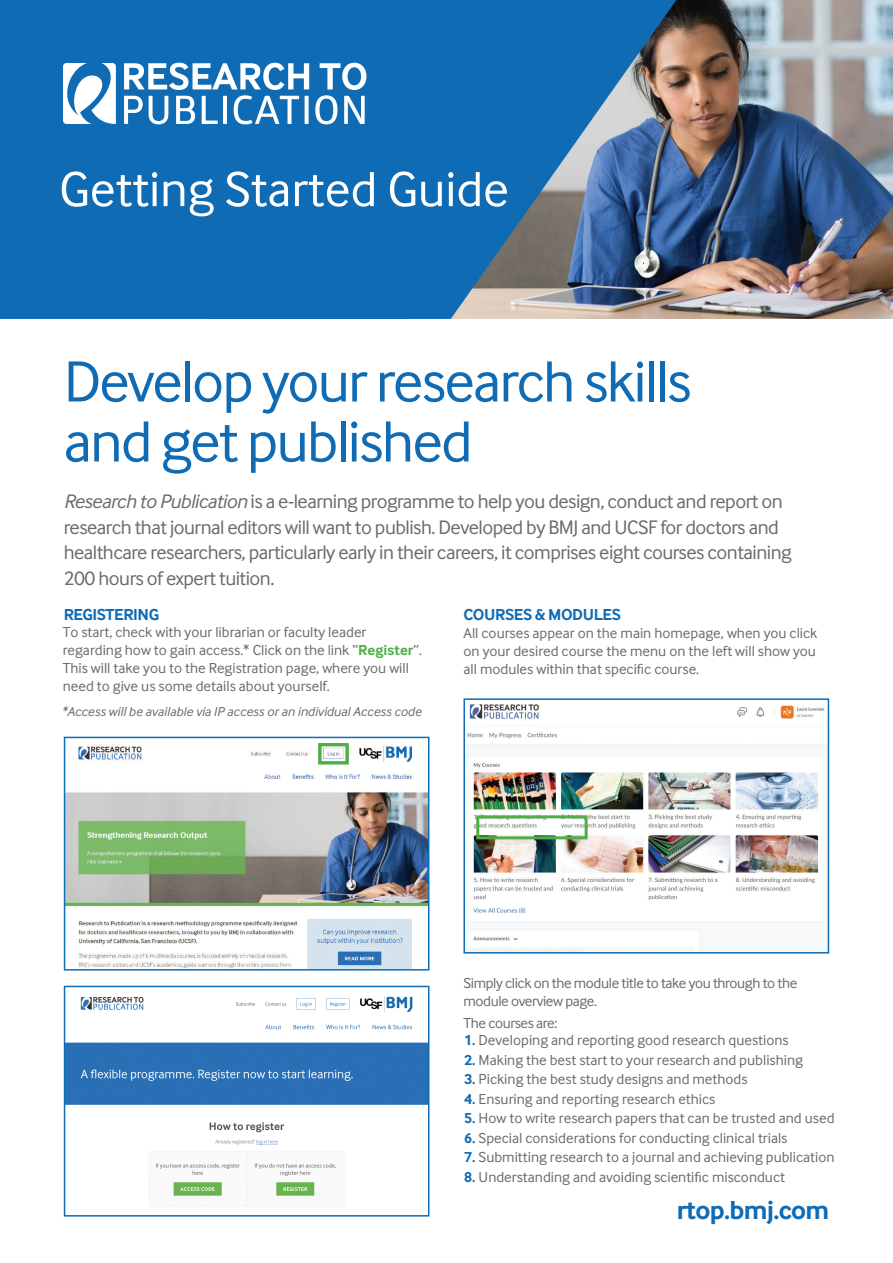
<style>
.page{position:relative;width:893px;height:1263px;background:#fff}
.page>*{position:absolute;margin:0;border:0;box-sizing:border-box;transform-origin:0 0}
.t1{font:60px/60px "Inter Face";letter-spacing:-.03em;color:#0f6bb4}
.t2{font:51px "Inter Face";color:#fff}
.t3{font:700 27px "Inter Face";letter-spacing:-.025em;color:#0f6bb4}
.t4{font:20.25px/25.5px "Inter Face";letter-spacing:-.025em;color:#696a6f}
.t5{font:700 16.5px "Inter Face";letter-spacing:-.025em;color:#0f6bb4}
.t6{font:15px/18px "Inter Face";color:#696a6f}
.t7{font:15px/18px "Inter Face";letter-spacing:-.025em;color:#696a6f}
.t8{font:italic 13.5px "Inter Face";color:#696a6f}
.s1{font-style:italic}
.s2{font-weight:700;color:#4faf47}
.s3{font-weight:700;color:#0f6bb4}
</style>
<div class="page">
<img style="left:676px;top:0;width:217px;height:319px">
<svg style="left:0;top:0;width:676px;height:319px;background:#226fae"></svg>
<img style="left:67px;top:745px;width:359px;height:222px">
<div style="left:64px;top:737px;width:365px;height:233px;border:2px solid #0a70b8"></div>
<img style="left:67px;top:996px;width:359px;height:211px">
<div style="left:64px;top:986px;width:365px;height:230px;border:2px solid #0f6bb4"></div>
<img style="left:466px;top:704px;width:360px;height:246px">
<div style="left:463px;top:698px;width:366px;height:255px;border:2px solid #0f6bb4"></div>
<div style="left:476px;top:815px;width:112px;height:24px;border:3px solid #4faf47"></div>
<div style="left:318px;top:743px;width:31px;height:21px;border:3px solid #4faf47"></div>
<svg style="left:63px;top:63px;width:53px;height:61px"></svg>
<svg style="left:124px;top:63px;width:185px;height:61px"></svg>
<svg style="left:315px;top:63px;width:51px;height:61px"></svg>
<h2 class="t2" style="left:59px;top:160px;width:451px">Getting Started Guide</h2>
<h1 class="t1" style="left:64px;top:351px;width:629px">Develop your research skills and get published</h1>
<p class="t4" style="left:64px;top:489px;width:729px"><span class="s1">Research to Publication</span> is a e-learning programme to help you design, conduct and report on research that journal editors will want to publish. Developed by BMJ and UCSF for doctors and healthcare researchers, particularly early in their careers, it comprises eight courses containing 200 hours of expert tuition.</p>
<p class="t5" style="left:463px;top:605px;width:159px">COURSES &amp; MODULES</p>
<p class="t5" style="left:64px;top:605px;width:97px">REGISTERING</p>
<p class="t6" style="left:63px;top:623px;width:361px">To start, check with your librarian or faculty leader regarding how to gain access.* Click on the link “<span class="s2">Register</span>”.<br>This will take you to the Registration page, where you will need to give us some details about yourself.</p>
<p class="t8" style="left:62px;top:704px;width:361px">*Access will be available via IP access or an individual Access code</p>
<p class="t6" style="left:464px;top:624px;width:355px;text-align:justify">All courses appear on the main homepage, when you click on your desired course the menu on the left will show you all modules within that specific course.</p>
<p class="t7" style="left:463px;top:973px;width:335px">Simply click on the module title to take you through to the module overview page.</p>
<p class="t7" style="left:463px;top:1014px;width:95px">The courses are:</p>
<p class="t6" style="left:464px;top:1031px;width:326px"><span class="s3">1.</span> Developing and reporting good research questions</p>
<p class="t6" style="left:464px;top:1051px;width:340px"><span class="s3">2.</span> Making the best start to your research and publishing</p>
<p class="t6" style="left:464px;top:1070px;width:285px"><span class="s3">3.</span> Picking the best study designs and methods</p>
<p class="t6" style="left:464px;top:1090px;width:253px"><span class="s3">4.</span> Ensuring and reporting research ethics</p>
<p class="t6" style="left:464px;top:1109px;width:372px"><span class="s3">5.</span> How to write research papers that can be trusted and used</p>
<p class="t6" style="left:464px;top:1129px;width:325px"><span class="s3">6.</span> Special considerations for conducting clinical trials</p>
<p class="t6" style="left:464px;top:1148px;width:372px"><span class="s3">7.</span> Submitting research to a journal and achieving publication</p>
<p class="t6" style="left:464px;top:1168px;width:322px"><span class="s3">8.</span> Understanding and avoiding scientific misconduct</p>
<h3 class="t3" style="left:677px;top:1194px;width:154px">rtop.bmj.com</h3>
</div>
